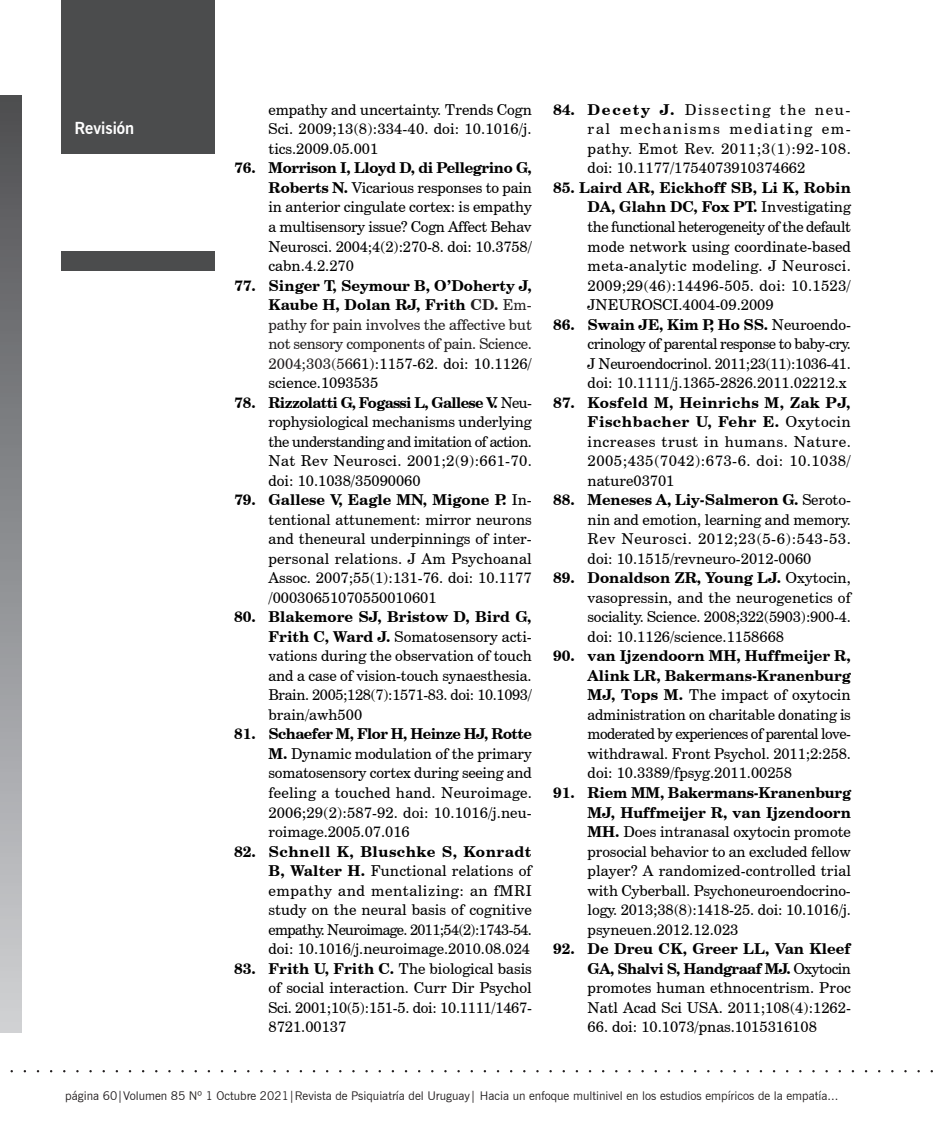
<style>
.page{position:relative;width:936px;height:1132px;background:#fff}
.page>*{position:absolute;margin:0;border:0;box-sizing:border-box;transform-origin:0 0}
.t1{font:700 16.5px "News Gothic BT";color:#fff}
._04_texto_corrido{font:15px/19.5px "Century Schoolbook BT";color:#000;text-align:justify}
._04_texto_corrido-2{font:15px/19.5px "Century Schoolbook BT";color:#231f20;text-align:justify}
.t2{font:12px "News Gothic BT";color:#231f20}
.s1{font-weight:700}
.s2{font-weight:700;color:#000}
.s3{color:#000}
</style>
<div class="page">
<div style="left:62px;top:0;width:153px;height:154px;background:#4b4c4d"></div>
<div style="left:62px;top:251px;width:153px;height:20px;background:#4b4c4d"></div>
<div style="left:0;top:95px;width:21px;height:936px;background:linear-gradient(to bottom,#4e4f52,#d0d1d5)"></div>
<p class="t1" style="left:74px;top:118px;width:61px">Revisión</p>
<p class="t1" style="left:74px;top:118px;width:111px">Trabajo original</p>
<p class="_04_texto_corrido" style="left:268px;top:100px;width:265px">empathy and uncertainty. Trends Cogn Sci. 2009;13(8):334-40. doi: 10.1016/j. tics.2009.05.001</p>
<p class="_04_texto_corrido" style="left:268px;top:158px;width:265px;text-indent:-34px"><span class="s1">76. Morrison I, Lloyd D, di Pellegrino G, Roberts N.</span> Vicarious responses to pain in anterior cingulate cortex: is empathy a multisensory issue? Cogn Affect Behav Neurosci. 2004;4(2):270-8. doi: 10.3758/ cabn.4.2.270</p>
<p class="_04_texto_corrido-2" style="left:268px;top:275px;width:265px;text-indent:-34px"><span class="s2">77. Singer T, Seymour B, O’Doherty J, Kaube H, Dolan RJ, Frith</span> <span class="s1">CD.</span> Em&shy;pathy for pain involves the affective but not sensory components of pain. Science.<br>2004;303(56<span class="s3">61):1157-62. doi: 10.1126/ science.1093535</span></p>
<p class="_04_texto_corrido" style="left:268px;top:392px;width:265px;text-indent:-34px"><span class="s1">78. Rizzolatti G, Fogassi L, Gallese V.</span> Neu&shy;rophysiological mechanisms underlying the understanding and imitation of action.<br>Nat Rev Neurosci. 2001;2(9):661-70. doi: 10.1038/35090060</p>
<p class="_04_texto_corrido" style="left:268px;top:490px;width:265px;text-indent:-34px"><span class="s1">79. Gallese V, Eagle MN, Migone P.</span> In&shy;tentional attunement: mirror neurons and theneural underpinnings of inter&shy;personal relations. J Am Psychoanal Assoc. 2007;55(1):131-76. doi: 10.1177 /00030651070550010601</p>
<p class="_04_texto_corrido" style="left:268px;top:607px;width:265px;text-indent:-34px"><span class="s1">80. Blakemore SJ, Bristow D, Bird G, Frith C, Ward J.</span> Somatosensory acti&shy;vations during the observation of touch and a case of vision-touch synaesthesia.<br>Brain. 2005;128(7):1571-83. doi: 10.1093/ brain/awh500</p>
<p class="_04_texto_corrido" style="left:268px;top:724px;width:265px;text-indent:-34px"><span class="s1">81. Schaefer M, Flor H, Heinze HJ, Rotte M.</span> Dynamic modulation of the primary somatosensory cortex during seeing and feeling a touched hand. Neuroimage.<br>2006;29(2):587-92. doi: 10.1016/j.neu&shy;roimage.2005.07.016</p>
<p class="_04_texto_corrido" style="left:268px;top:841px;width:265px;text-indent:-34px"><span class="s1">82. Schnell K, Bluschke S, Konradt B, Walter H.</span> Functional relations of empathy and mentalizing: an fMRI study on the neural basis of cognitive empathy. Neuroimage. 2011;54(2):1743-54. doi: 10.1016/j.neuroimage.2010.08.024</p>
<p class="_04_texto_corrido" style="left:268px;top:958px;width:265px;text-indent:-34px"><span class="s1">83. Frith U, Frith C.</span> The biological basis of social interaction. Curr Dir Psychol Sci. 2001;10(5):151-5. doi: 10.1111/1467- 8721.00137</p>
<p class="_04_texto_corrido" style="left:587px;top:100px;width:265px;text-indent:-34px"><span class="s1">84. Decety J.</span> Dissecting the neu&shy;ral mechanisms mediating em&shy;pathy. Emot Rev. 2011;3(1):92-108. doi: 10.1177/1754073910374662</p>
<p class="_04_texto_corrido" style="left:587px;top:178px;width:265px;text-indent:-34px"><span class="s1">85. Laird AR, Eickhoff SB, Li K, Robin DA, Glahn DC, Fox PT.</span> Investigating the functional heterogeneity of the default mode network using coordinate-based meta-analytic modeling. J Neurosci.<br>2009;29(46):14496-505. doi: 10.1523/ JNEUROSCI.4004-09.2009</p>
<p class="_04_texto_corrido" style="left:587px;top:314px;width:265px;text-indent:-34px"><span class="s1">86. Swain JE, Kim P, Ho SS.</span> Neuroendo&shy;crinology of parental response to baby-cry.<br>J Neuroendocrinol. 2011;23(11):1036-41. doi: 10.1111/j.1365-2826.2011.02212.x</p>
<p class="_04_texto_corrido" style="left:587px;top:392px;width:265px;text-indent:-34px"><span class="s1">87. Kosfeld M, Heinrichs M, Zak PJ, Fischbacher U, Fehr E.</span> Oxytocin increases trust in humans. Nature.<br>2005;435(7042):673-6. doi: 10.1038/ nature03701</p>
<p class="_04_texto_corrido" style="left:587px;top:490px;width:265px;text-indent:-34px"><span class="s1">88. Meneses A, Liy-Salmeron G.</span> Seroto&shy;nin and emotion, learning and memory.<br>Rev Neurosci. 2012;23(5-6):543-53. doi: 10.1515/revneuro-2012-0060</p>
<p class="_04_texto_corrido" style="left:587px;top:568px;width:265px;text-indent:-34px"><span class="s1">89. Donaldson ZR, Young LJ.</span> Oxytocin, vasopressin, and the neurogenetics of sociality. Science. 2008;322(5903):900-4. doi: 10.1126/science.1158668</p>
<p class="_04_texto_corrido" style="left:587px;top:646px;width:265px;text-indent:-34px"><span class="s1">90. van Ijzendoorn MH, Huffmeijer R, Alink LR, Bakermans-Kranenburg MJ, Tops M.</span> The impact of oxytocin administration on charitable donating is moderated by experiences of parental love&shy;withdrawal. Front Psychol. 2011;2:258. doi: 10.3389/fpsyg.2011.00258</p>
<p class="_04_texto_corrido" style="left:587px;top:782px;width:265px;text-indent:-34px"><span class="s1">91. Riem MM, Bakermans-Kranenburg MJ, Huffmeijer R, van Ijzendoorn MH.</span> Does intranasal oxytocin promote prosocial behavior to an excluded fellow player? A randomized-controlled trial with Cyberball. Psychoneuroendocrino&shy;logy. 2013;38(8):1418-25. doi: 10.1016/j. psyneuen.2012.12.023</p>
<p class="_04_texto_corrido" style="left:587px;top:938px;width:265px;text-indent:-34px"><span class="s1">92. De Dreu CK, Greer LL, Van Kleef GA, Shalvi S, Handgraaf MJ.</span> Oxytocin promotes human ethnocentrism. Proc Natl Acad Sci USA. 2011;108(4):1262-</p>
<p class="_04_texto_corrido" style="left:587px;top:1016px;width:231px">66. doi: 10.1073/pnas.1015316108</p>
<p class="t2" style="left:65px;top:1087px;width:774px">página 60|Volumen 85 Nº 1 Octubre 2021|Revista de Psiquiatría del Uruguay| Hacia un enfoque multinivel en los estudios empíricos de la empatía...</p>
</div>
